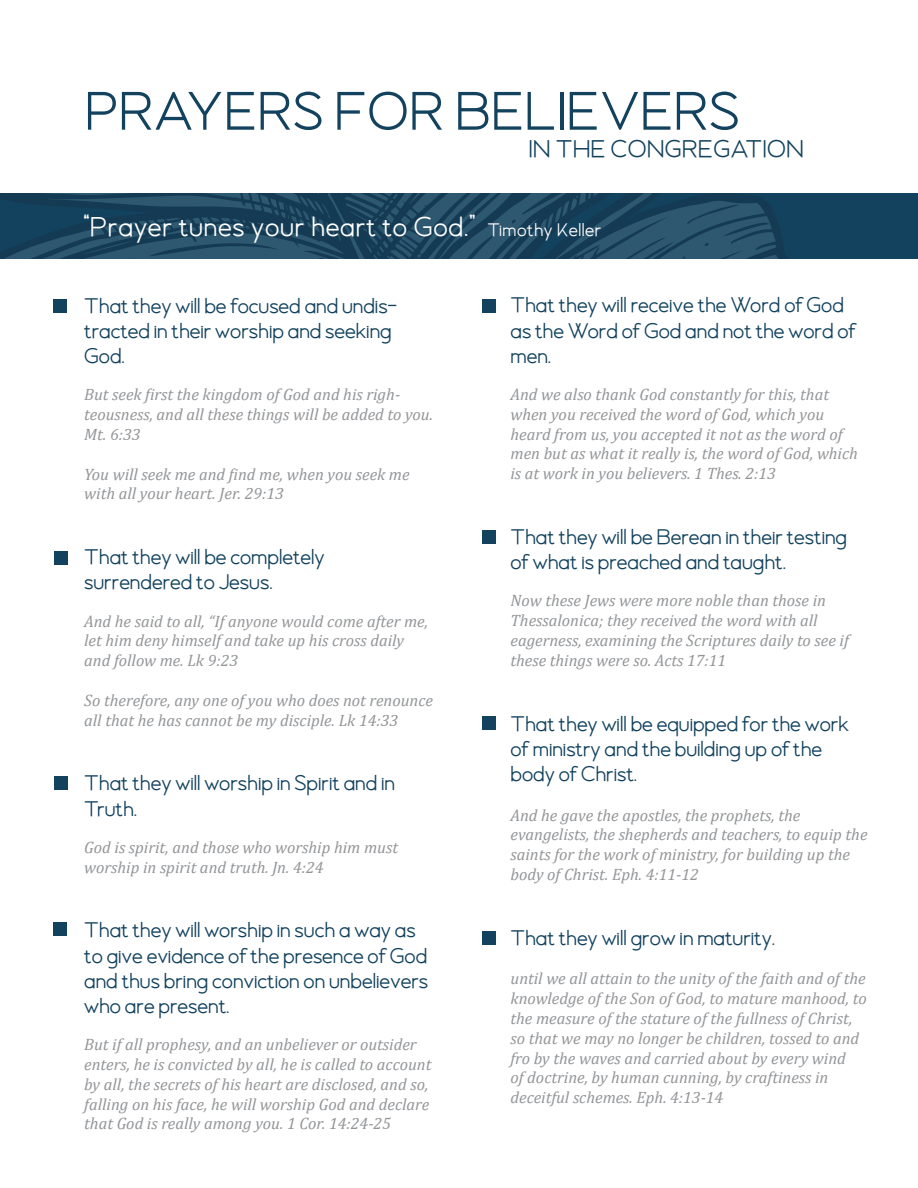
<style>
.page{position:relative;width:918px;height:1188px;background:#fff}
.page>*{position:absolute;margin:0;border:0;box-sizing:border-box;transform-origin:0 0}
.t1{font:52.5px "LORENZA";letter-spacing:.02em;color:#12425e}
.t2{font:27px "LORENZA";letter-spacing:.03em;color:#fff}
.t3{font:24px "LORENZA";letter-spacing:.02em;color:#12425e}
.t4{font:21px/25.2px "LORENZA";color:#12425e}
.t5{font:italic 16.5px/19.8px "Cambria";color:#939598}
.s1{font-size:18px}
</style>
<div class="page">
<div style="left:53px;top:299px;width:14px;height:14px;background:#12425e"></div>
<div style="left:55px;top:551px;width:13px;height:14px;background:#12425e"></div>
<div style="left:54px;top:776px;width:14px;height:13px;background:#12425e"></div>
<div style="left:482px;top:530px;width:14px;height:14px;background:#12425e"></div>
<div style="left:53px;top:923px;width:14px;height:13px;background:#12425e"></div>
<div style="left:482px;top:716px;width:14px;height:13px;background:#12425e"></div>
<div style="left:482px;top:299px;width:14px;height:13px;background:#12425e"></div>
<div style="left:482px;top:931px;width:14px;height:13px;background:#12425e"></div>
<div style="left:828px;top:193px;width:90px;height:66px;background:#12425e"></div>
<svg style="left:0;top:193px;width:828px;height:66px;background:#1e4860"></svg>
<h1 class="t1" style="left:85px;top:82px;width:655px">PRAYERS FOR BELIEVERS</h1>
<h3 class="t3" style="left:529px;top:136px;width:276px">IN THE CONGREGATION</h3>
<h2 class="t2" style="left:84px;top:212px;width:519px">“Prayer tunes your heart to God.” <span class="s1">Timothy Keller</span></h2>
<p class="t4" style="left:84px;top:295px;width:314px">That they will be focused and undis&shy;tracted in their worship and seeking<br>God.</p>
<p class="t5" style="left:84px;top:384px;width:350px">But seek first the kingdom of God and his righ&shy;teousness, and all these things will be added to you.<br>Mt. 6:33</p>
<p class="t5" style="left:84px;top:463px;width:327px">You will seek me and find me, when you seek me with all your heart. Jer. 29:13</p>
<p class="t4" style="left:84px;top:546px;width:242px">That they will be completely surrendered to Jesus.</p>
<p class="t5" style="left:84px;top:610px;width:345px">And he said to all, “If anyone would come after me, let him deny himself and take up his cross daily and follow me. Lk 9:23</p>
<p class="t5" style="left:84px;top:689px;width:350px">So therefore, any one of you who does not renounce all that he has cannot be my disciple. Lk 14:33</p>
<p class="t4" style="left:84px;top:772px;width:312px">That they will worship in Spirit and in<br>Truth.</p>
<p class="t5" style="left:84px;top:836px;width:315px">God is spirit, and those who worship him must worship in spirit and truth. Jn. 4:24</p>
<p class="t4" style="left:84px;top:919px;width:345px">That they will worship in such a way as to give evidence of the presence of God and thus bring conviction on unbelievers who are present.</p>
<p class="t5" style="left:84px;top:1034px;width:349px">But if all prophesy, and an unbeliever or outsider enters, he is convicted by all, he is called to account by all, the secrets of his heart are disclosed, and so, falling on his face, he will worship God and declare that God is really among you. 1 Cor. 14:24-25</p>
<p class="t4" style="left:511px;top:294px;width:347px">That they will receive the Word of God as the Word of God and not the word of men.</p>
<p class="t5" style="left:511px;top:384px;width:349px">And we also thank God constantly for this, that when you received the word of God, which you heard from us, you accepted it not as the word of men but as what it really is, the word of God, which is at work in you believers. 1 Thes. 2:13</p>
<p class="t4" style="left:511px;top:526px;width:338px">That they will be Berean in their testing of what is preached and taught.</p>
<p class="t5" style="left:511px;top:590px;width:340px">Now these Jews were more noble than those in Thessalonica; they received the word with all eagerness, examining the Scriptures daily to see if these things were so. Acts 17:11</p>
<p class="t4" style="left:511px;top:712px;width:340px">That they will be equipped for the work of ministry and the building up of the body of Christ.</p>
<p class="t5" style="left:511px;top:804px;width:359px">And he gave the apostles, the prophets, the evangelists, the shepherds and teachers, to equip the saints for the work of ministry, for building up the body of Christ. Eph. 4:11-12</p>
<p class="t4" style="left:511px;top:927px;width:266px">That they will grow in maturity.</p>
<p class="t5" style="left:511px;top:968px;width:358px">until we all attain to the unity of the faith and of the knowledge of the Son of God, to mature manhood, to the measure of the stature of the fullness of Christ, so that we may no longer be children, tossed to and fro by the waves and carried about by every wind<br>of doctrine, by human cunning, by craftiness in deceitful schemes. Eph. 4:13-14</p>
</div>
